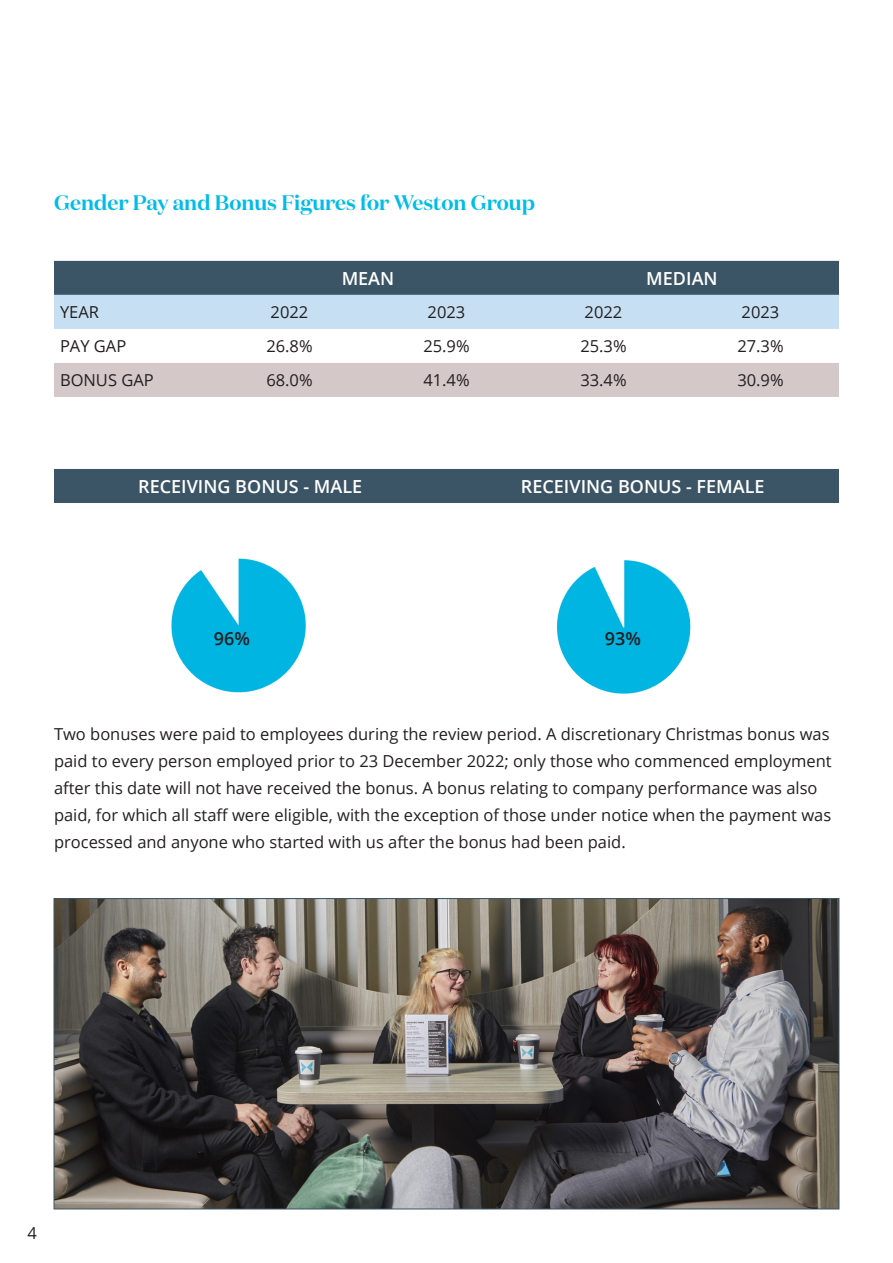
<style>
.page{position:relative;width:893px;height:1263px;background:#fff}
.page>*{position:absolute;margin:0;border:0;box-sizing:border-box;transform-origin:0 0}
.t1{font:600 21px "Domaine Display";color:#02bce8}
.t2{font:600 18px "Open Sans";color:#fff}
.t3{font:600 18px "Open Sans";color:#231f20}
.t4{font:16.5px/27px "Open Sans";color:#231f20}
</style>
<div class="page">
<svg style="left:54px;top:261px;width:785px;height:68px;background:#819aac"></svg>
<div style="left:54px;top:363px;width:785px;height:34px;background:#d5c8c8"></div>
<div style="left:54px;top:469px;width:785px;height:34px;background:#3b5566"></div>
<img style="left:171px;top:558px;width:135px;height:135px">
<img style="left:557px;top:560px;width:134px;height:134px">
<img style="left:56px;top:900px;width:781px;height:307px">
<p class="t1" style="left:54px;top:189px;width:482px">Gender Pay and Bonus Figures for Weston Group</p>
<p class="t2" style="left:342px;top:266px;width:54px">MEAN</p>
<p class="t2" style="left:646px;top:266px;width:73px">MEDIAN</p>
<p class="t4" style="left:60px;top:298px;width:41px">YEAR</p>
<p class="t4" style="left:271px;top:298px;width:39px">2022</p>
<p class="t4" style="left:428px;top:298px;width:39px">2023</p>
<p class="t4" style="left:585px;top:298px;width:39px">2022</p>
<p class="t4" style="left:742px;top:298px;width:39px">2023</p>
<p class="t4" style="left:60px;top:332px;width:68px">PAY GAP</p>
<p class="t4" style="left:266px;top:332px;width:48px">26.8%</p>
<p class="t4" style="left:423px;top:332px;width:48px">25.9%</p>
<p class="t4" style="left:580px;top:332px;width:48px">25.3%</p>
<p class="t4" style="left:737px;top:332px;width:48px">27.3%</p>
<p class="t4" style="left:60px;top:366px;width:95px">BONUS GAP</p>
<p class="t4" style="left:266px;top:366px;width:48px">68.0%</p>
<p class="t4" style="left:423px;top:366px;width:48px">41.4%</p>
<p class="t4" style="left:580px;top:366px;width:48px">33.4%</p>
<p class="t4" style="left:737px;top:366px;width:48px">30.9%</p>
<p class="t2" style="left:138px;top:474px;width:225px">RECEIVING BONUS - MALE</p>
<p class="t2" style="left:521px;top:474px;width:245px">RECEIVING BONUS - FEMALE</p>
<p class="t3" style="left:214px;top:626px;width:38px">96%</p>
<p class="t3" style="left:605px;top:626px;width:38px">93%</p>
<p class="t4" style="left:54px;top:720px;width:779px">Two bonuses were paid to employees during the review period. A discretionary Christmas bonus was paid to every person employed prior to 23 December 2022; only those who commenced employment after this date will not have received the bonus. A bonus relating to company performance was also paid, for which all staff were eligible, with the exception of those under notice when the payment was processed and anyone who started with us after the bonus had been paid.</p>
<p class="t4" style="left:28px;top:1219px;width:11px">4</p>
</div>
